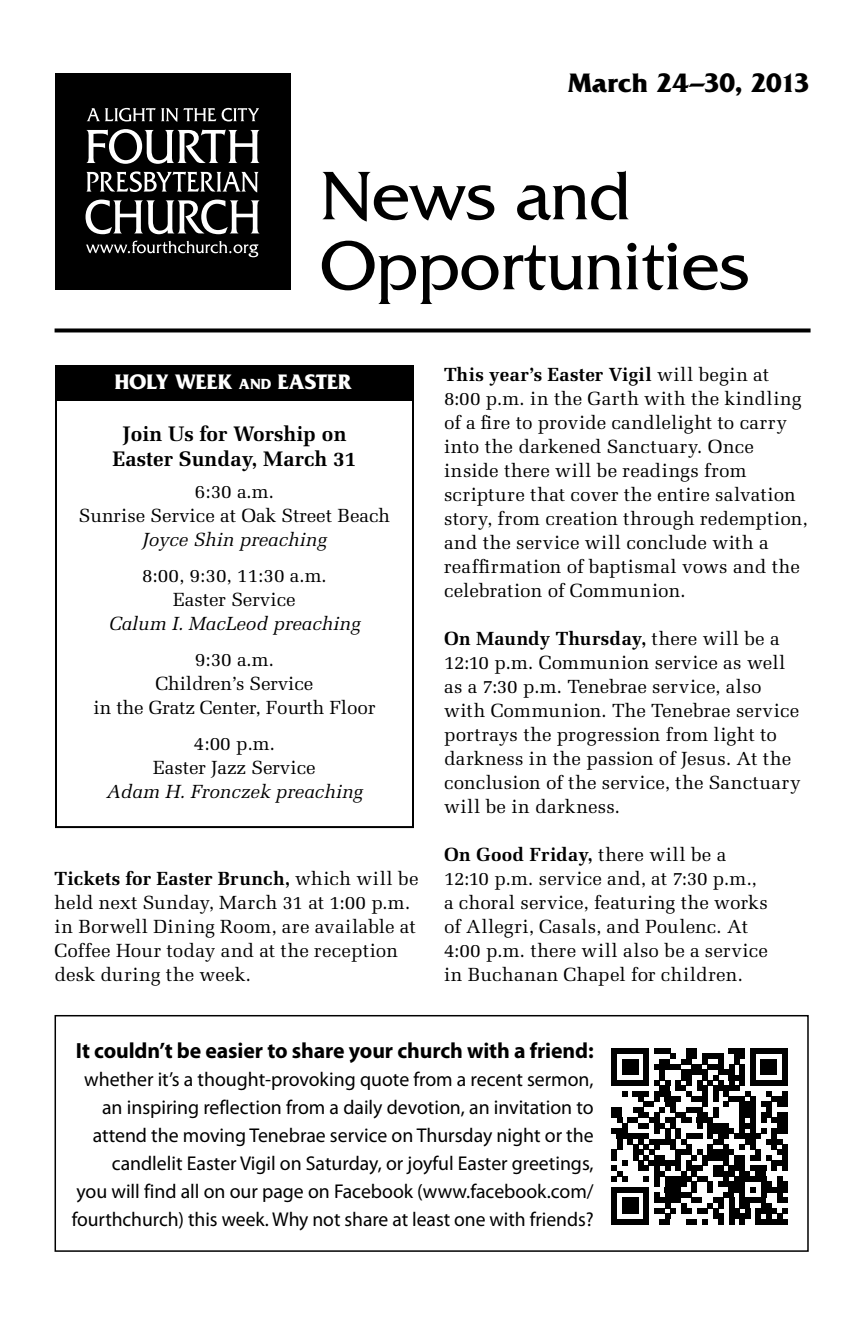
<style>
.page{position:relative;width:864px;height:1332px;background:#fff}
.page>*{position:absolute;margin:0;border:0;box-sizing:border-box;transform-origin:0 0}
.t1{font:72px/70px "Friz Quadrata Std";color:#000}
.t2{font:700 28px "Friz Quadrata Std";color:#000}
.t3{font:700 22px "Myriad Pro";letter-spacing:-.005em;color:#000}
.t4{font:700 22px "Friz Quadrata Std";color:#fff}
.t5{font:700 21px/25px "Melior LT Std";color:#000;text-align:center}
.t6{font:20px/28px "Myriad Pro";color:#000;text-align:right}
.t7{font:19px/24px "Melior LT Std";letter-spacing:.01em;color:#000}
.t8{font:italic 19px "Melior LT Std";color:#000}
.s1{font-size:15.4px}
.s2{font-weight:700}
</style>
<div class="page">
<div style="left:56px;top:73px;width:235px;height:216px;background:#000"></div>
<svg style="left:86px;top:129px;width:173px;height:35px"></svg>
<svg style="left:86px;top:171px;width:173px;height:22px"></svg>
<svg style="left:86px;top:200px;width:173px;height:34px"></svg>
<svg style="left:87px;top:108px;width:129px;height:14px;background:#474747"></svg>
<svg style="left:222px;top:108px;width:37px;height:14px"></svg>
<svg style="left:86px;top:241px;width:173px;height:16px;background:#363636"></svg>
<svg style="left:55px;top:328px;width:756px;height:4px;background:#1e1e1e"></svg>
<div style="left:55px;top:1015px;width:754px;height:237px;border:2px solid #000"></div>
<div style="left:592px;top:1027px;width:215px;height:219px;background:#fff"></div>
<svg style="left:612px;top:1054px;width:176px;height:170px"></svg>
<div style="left:612px;top:1048px;width:37px;height:6px;background:#000"></div>
<div style="left:654px;top:1048px;width:16px;height:6px;background:#000"></div>
<div style="left:686px;top:1048px;width:11px;height:6px;background:#000"></div>
<div style="left:729px;top:1048px;width:16px;height:6px;background:#000"></div>
<div style="left:750px;top:1048px;width:38px;height:6px;background:#000"></div>
<div style="left:55px;top:365px;width:359px;height:463px;border:2px solid #000"></div>
<div style="left:55px;top:365px;width:359px;height:36px;background:#000"></div>
<h2 class="t2" style="left:568px;top:68px;width:243px">March 24–30, 2013</h2>
<h1 class="t1" style="left:320px;top:161px;width:431px">News and<br>Opportunities</h1>
<p class="t4" style="left:115px;top:369px;width:238px">HOLY WEEK <span class="s1">and</span> EASTER</p>
<p class="t5" style="left:112px;top:421px;width:246px">Join Us for Worship on<br>Easter Sunday, March 31</p>
<p class="t7" style="left:79px;top:479px;width:313px;text-align:center">6:30 a.m.<br>Sunrise Service at Oak Street Beach</p>
<p class="t8" style="left:142px;top:528px;width:186px">Joyce Shin preaching</p>
<p class="t7" style="left:142px;top:563px;width:186px;text-align:center">8:00, 9:30, 11:30 a.m.<br>Easter Service</p>
<p class="t8" style="left:109px;top:612px;width:253px">Calum I. MacLeod preaching</p>
<p class="t7" style="left:94px;top:647px;width:283px;text-align:center">9:30 a.m.<br>Children’s Service<br>in the Gratz Center, Fourth Floor</p>
<p class="t7" style="left:153px;top:731px;width:164px;text-align:center">4:00 p.m.<br>Easter Jazz Service</p>
<p class="t8" style="left:106px;top:780px;width:258px">Adam H. Fronczek preaching</p>
<p class="t7" style="left:55px;top:867px;width:366px"><span class="s2">Tickets for Easter Brunch,</span> which will be held next Sunday, March 31 at 1:00 p.m. in Borwell Dining Room, are available at Coffee Hour today and at the reception desk during the week.</p>
<p class="t7" style="left:444px;top:362px;width:365px"><span class="s2">This year’s Easter Vigil</span> will begin at 8:00 p.m. in the Garth with the kindling of a fire to provide candlelight to carry into the darkened Sanctuary. Once inside there will be readings from scripture that cover the entire salvation story, from creation through redemption, and the service will conclude with a reaffirmation of baptismal vows and the celebration of Communion.</p>
<p class="t7" style="left:444px;top:626px;width:358px"><span class="s2">On Maundy Thursday,</span> there will be a 12:10 p.m. Communion service as well as a 7:30 p.m. Tenebrae service, also with Communion. The Tenebrae service portrays the progression from light to darkness in the passion of Jesus. At the conclusion of the service, the Sanctuary will be in darkness.</p>
<p class="t7" style="left:444px;top:842px;width:326px"><span class="s2">On Good Friday,</span> there will be a 12:10 p.m. service and, at 7:30 p.m., a choral service, featuring the works of Allegri, Casals, and Poulenc. At 4:00 p.m. there will also be a service in Buchanan Chapel for children.</p>
<p class="t3" style="left:76px;top:1036px;width:519px">It couldn’t be easier to share your church with a friend:</p>
<p class="t6" style="left:72px;top:1065px;width:524px">whether it’s a thought-provoking quote from a recent sermon, an inspiring reflection from a daily devotion, an invitation to attend the moving Tenebrae service on Thursday night or the candlelit Easter Vigil on Saturday, or joyful Easter greetings,<br>you will find all on our page on Facebook (www.facebook.com/ fourthchurch) this week. Why not share at least one with friends?</p>
</div>
